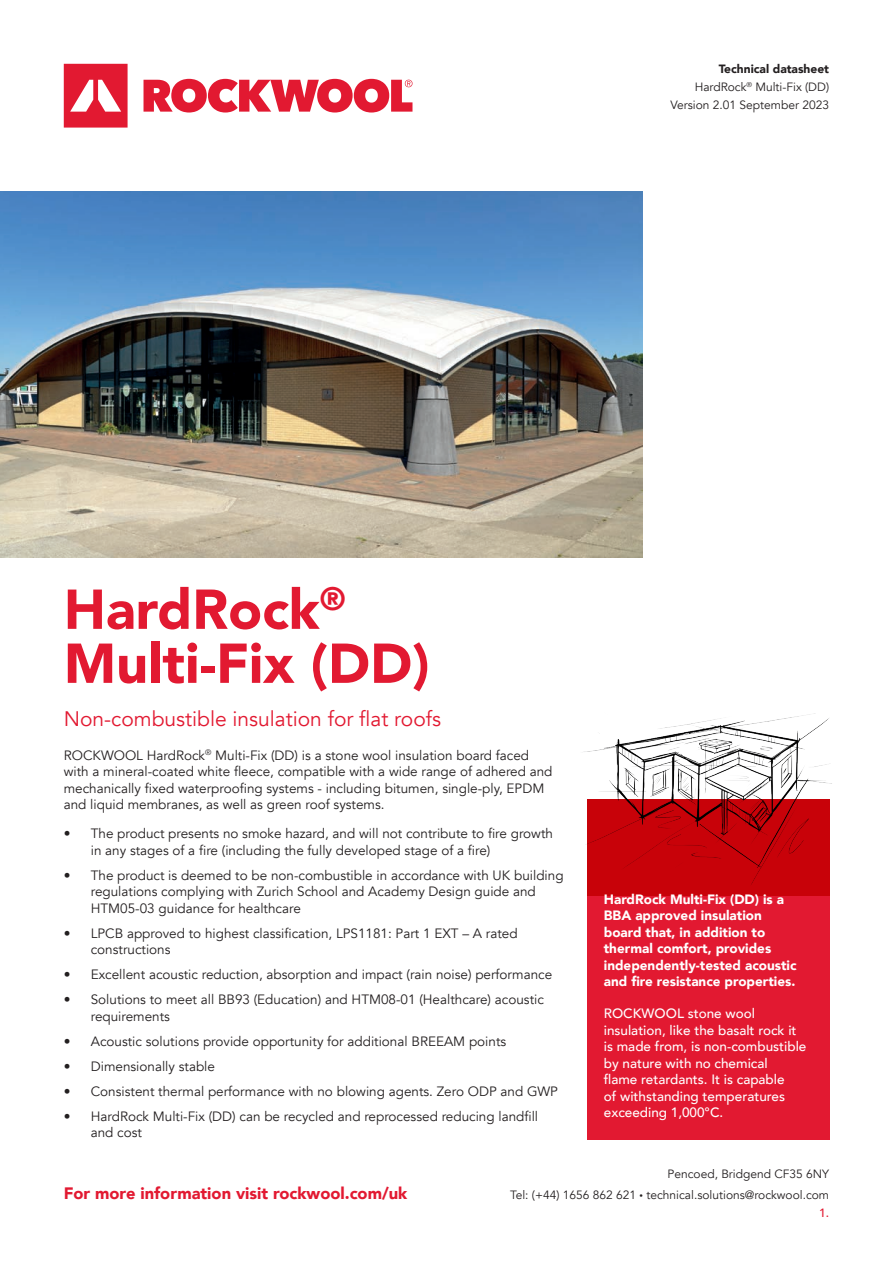
<style>
.page{position:relative;width:893px;height:1263px;background:#fff}
.page>*{position:absolute;margin:0;border:0;box-sizing:border-box;transform-origin:0 0}
.t1{font:900 55.5px/54px "Avenir";color:#e21931}
.t2{font:21px "Avenir";color:#e21931}
.t3{font:900 16.5px "Avenir";color:#e21931}
.t4{font:13.5px/16.5px "Avenir";color:#231f20}
.t5{font:500 13.5px/16.5px "Avenir";color:#fff}
.t6{font:900 13.5px/16.5px "Avenir";color:#fff}
.t7{font:12px/18px "Avenir";color:#231f20;text-align:right}
.s1{font-weight:900}
.s2{font-size:7.05px}
.s3{font-weight:500;color:#e21931}
</style>
<div class="page">
<div style="left:587px;top:799px;width:242px;height:341px;background:#e21931"></div>
<svg style="left:64px;top:64px;width:64px;height:64px"></svg>
<svg style="left:144px;top:79px;width:268px;height:34px"></svg>
<img style="left:584px;top:713px;width:248px;height:182px">
<img style="left:0;top:191px;width:642px;height:366px">
<p class="t7" style="left:670px;top:60px;width:160px"><span class="s1">Technical datasheet<br></span>HardRock<sup>®</sup> Multi-Fix (DD)<br>Version 2.01 September 2023</p>
<h1 class="t1" style="left:64px;top:581px;width:367px">HardRock<sup>®<br></sup>Multi-Fix (DD)</h1>
<h2 class="t2" style="left:64px;top:706px;width:379px">Non-combustible insulation for flat roofs</h2>
<p class="t4" style="left:64px;top:747px;width:490px">ROCKWOOL HardRock<sup>®</sup> Multi-Fix (DD) is a stone wool insulation board faced with a mineral-coated white fleece, compatible with a wide range of adhered and mechanically fixed waterproofing systems - including bitumen, single-ply, EPDM and liquid membranes, as well as green roof systems.</p>
<p class="t4" style="left:91px;top:826px;width:464px;text-indent:-27px">• The product presents no smoke hazard, and will not contribute to fire growth in any stages of a fire (including the fully developed stage of a fire)</p>
<p class="t4" style="left:91px;top:867px;width:474px;text-indent:-27px">• The product is deemed to be non-combustible in accordance with UK building regulations complying with Zurich School and Academy Design guide and<br>HTM05-03 guidance for healthcare</p>
<p class="t4" style="left:91px;top:925px;width:428px;text-indent:-27px">• LPCB approved to highest classification, LPS1181: Part 1 EXT – A rated constructions</p>
<p class="t4" style="left:64px;top:967px;width:490px">• Excellent acoustic reduction, absorption and impact (rain noise) performance</p>
<p class="t4" style="left:91px;top:992px;width:455px;text-indent:-27px">• Solutions to meet all BB93 (Education) and HTM08-01 (Healthcare) acoustic requirements</p>
<p class="t4" style="left:64px;top:1033px;width:444px">• Acoustic solutions provide opportunity for additional BREEAM points</p>
<p class="t4" style="left:64px;top:1058px;width:153px">• Dimensionally stable</p>
<p class="t4" style="left:64px;top:1083px;width:496px">• Consistent thermal performance with no blowing agents. Zero ODP and GWP</p>
<p class="t4" style="left:91px;top:1108px;width:449px;text-indent:-27px">• HardRock Multi-Fix (DD) can be recycled and reprocessed reducing landfill and cost</p>
<p class="t6" style="left:604px;top:890px;width:194px">HardRock Multi-Fix (DD) is a<br>BBA approved insulation board that, in addition to thermal comfort, provides independently-tested acoustic and fire resistance properties.</p>
<p class="t5" style="left:604px;top:1004px;width:204px">ROCKWOOL stone wool insulation, like the basalt rock it is made from, is non-combustible by nature with no chemical<br>flame retardants. It is capable<br>of withstanding temperatures exceeding 1,000°C.</p>
<p class="t7" style="left:668px;top:1165px;width:163px">Pencoed, Bridgend CF35 6NY</p>
<p class="t3" style="left:64px;top:1179px;width:345px">For more information visit rockwool.com/uk</p>
<p class="t7" style="left:510px;top:1186px;width:320px">Tel: (+44) 1656 862 621 <span class="s2">•</span> technical.solutions@rockwool.com<br><span class="s3">1.</span></p>
</div>
